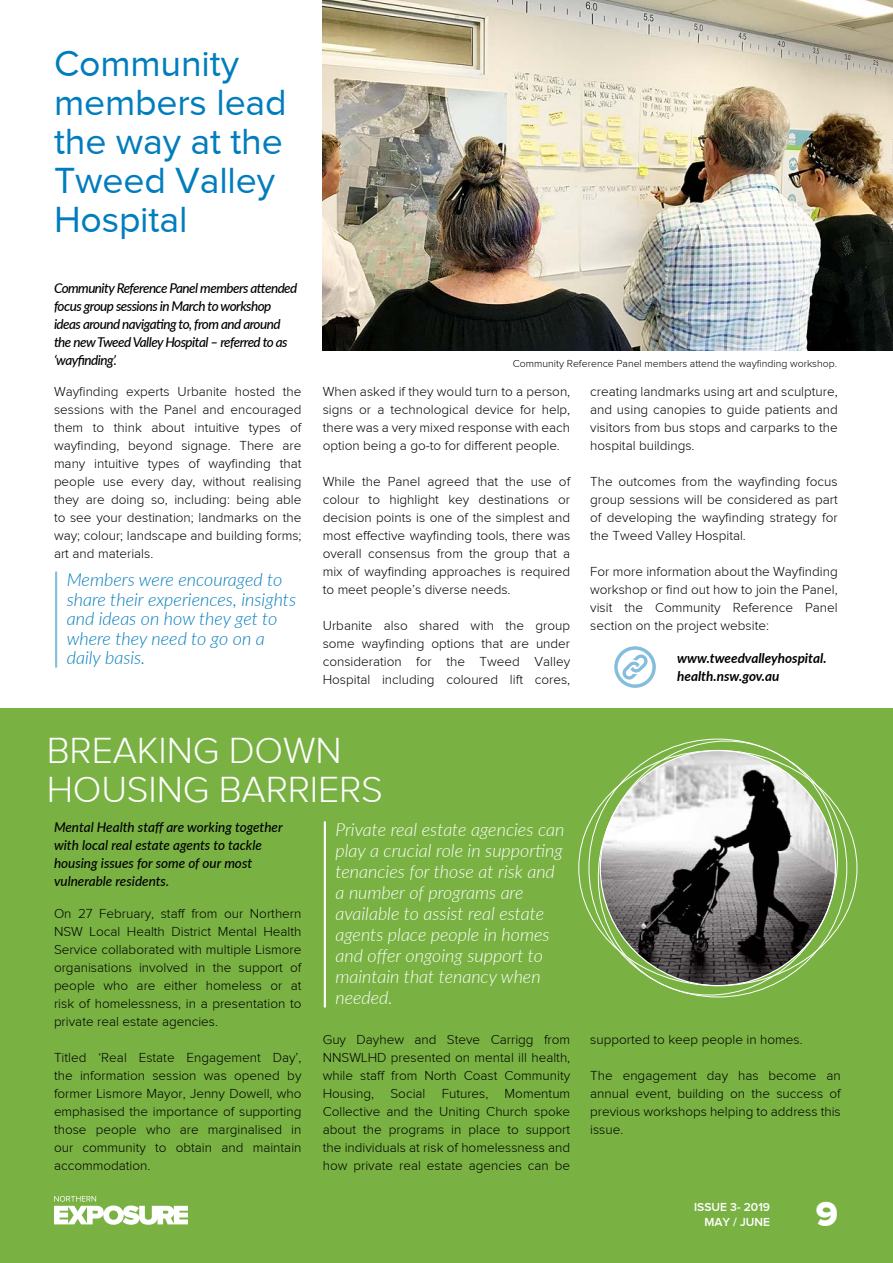
<style>
.page{position:relative;width:893px;height:1263px;background:#fff}
.page>*{position:absolute;margin:0;border:0;box-sizing:border-box;transform-origin:0 0}
.t1{font:37.5px/39px "Proxima Nova";letter-spacing:-.005em;color:#007dbd}
.t2{font:300 37.5px/39px "Proxima Nova";letter-spacing:-.005em;color:#fff}
.t3{font:36px "Proxima Nova Extrabld";color:#fff}
.t4{font:italic 300 18px/21px "Lato";color:#fff}
.t5{font:italic 300 18px/19.5px "Lato";color:#007dbd}
.t6{font:300 13.5px/18px "Proxima Nova";color:#000;text-align:justify}
.t7{font:italic 500 13.5px/18px "Lato";letter-spacing:-.04em;color:#000}
.t8{font:italic 500 13.5px/18px "Lato";color:#000}
.t9{font:italic 700 13.5px/18px "Lato";color:#000}
.t10{font:600 12px/14.4px "Proxima Nova";color:#fff;text-align:right}
.t11{font:300 10.5px "Proxima Nova";color:#000}
</style>
<div class="page">
<div style="left:0;top:708px;width:893px;height:555px;background:#79b243"></div>
<hr style="left:324px;top:821px;width:2px;height:186px;background:#fff">
<hr style="left:55px;top:572px;width:2px;height:96px;background:#85bddd">
<img style="left:323px;top:0;width:570px;height:351px">
<svg style="left:54px;top:1196px;width:134px;height:29px"></svg>
<svg style="left:614px;top:646px;width:42px;height:42px"></svg>
<svg style="left:581px;top:738px;width:273px;height:260px"></svg>
<h1 class="t1" style="left:54px;top:44px;width:234px">Community members lead the way at the<br>Tweed Valley<br>Hospital</h1>
<p class="t7" style="left:54px;top:278px;width:245px">Community Reference Panel members attended focus group sessions in March to workshop ideas around navigating to, from and around the new Tweed Valley Hospital – referred to as ‘wayfinding’.</p>
<p class="t6" style="left:54px;top:382px;width:249px">Wayfinding experts Urbanite hosted the sessions with the Panel and encouraged them to think about intuitive types of wayfinding, beyond signage. There are many intuitive types of wayfinding that people use every day, without realising they are doing so, including: being able to see your destination; landmarks on the way; colour; landscape and building forms; art and materials.</p>
<h3 class="t5" style="left:67px;top:569px;width:231px">Members were encouraged to share their experiences, insights and ideas on how they get to where they need to go on a daily basis.</h3>
<p class="t11" style="left:513px;top:357px;width:326px">Community Reference Panel members attend the wayfinding workshop.</p>
<p class="t6" style="left:323px;top:382px;width:249px">When asked if they would turn to a person, signs or a technological device for help, there was a very mixed response with each option being a go-to for different people.</p>
<p class="t6" style="left:323px;top:472px;width:249px">While the Panel agreed that the use of colour to highlight key destinations or decision points is one of the simplest and most effective wayfinding tools, there was overall consensus from the group that a mix of wayfinding approaches is required to meet people’s diverse needs.</p>
<p class="t6" style="left:323px;top:616px;width:249px">Urbanite also shared with the group some wayfinding options that are under consideration for the Tweed Valley Hospital including coloured lift cores,</p>
<p class="t6" style="left:590px;top:382px;width:249px">creating landmarks using art and sculpture, and using canopies to guide patients and visitors from bus stops and carparks to the hospital buildings.</p>
<p class="t6" style="left:590px;top:472px;width:249px">The outcomes from the wayfinding focus group sessions will be considered as part of developing the wayfinding strategy for the Tweed Valley Hospital.</p>
<p class="t6" style="left:590px;top:562px;width:249px">For more information about the Wayfinding workshop or find out how to join the Panel, visit the Community Reference Panel section on the project website:</p>
<p class="t9" style="left:677px;top:648px;width:151px">www.tweedvalleyhospital. health.nsw.gov.au</p>
<h1 class="t2" style="left:47px;top:730px;width:338px">BREAKING DOWN<br>HOUSING BARRIERS</h1>
<p class="t8" style="left:54px;top:818px;width:230px">Mental Health staff are working together with local real estate agents to tackle housing issues for some of our most vulnerable residents.</p>
<p class="t6" style="left:54px;top:904px;width:249px">On 27 February, staff from our Northern NSW Local Health District Mental Health Service collaborated with multiple Lismore organisations involved in the support of people who are either homeless or at risk of homelessness, in a presentation to private real estate agencies.</p>
<p class="t6" style="left:54px;top:1048px;width:249px">Titled ‘Real Estate Engagement Day’, the information session was opened by former Lismore Mayor, Jenny Dowell, who emphasised the importance of supporting those people who are marginalised in our community to obtain and maintain accommodation.</p>
<p class="t4" style="left:335px;top:818px;width:230px">Private real estate agencies can play a crucial role in supporting tenancies for those at risk and a number of programs are available to assist real estate agents place people in homes and offer ongoing support to maintain that tenancy when needed.</p>
<p class="t6" style="left:323px;top:1030px;width:249px">Guy Dayhew and Steve Carrigg from NNSWLHD presented on mental ill health, while staff from North Coast Community Housing, Social Futures, Momentum Collective and the Uniting Church spoke about the programs in place to support the individuals at risk of homelessness and how private real estate agencies can be</p>
<p class="t6" style="left:590px;top:1030px;width:214px">supported to keep people in homes.</p>
<p class="t6" style="left:590px;top:1066px;width:252px">The engagement day has become an annual event, building on the success of previous workshops helping to address this issue.</p>
<p class="t10" style="left:694px;top:1200px;width:77px">ISSUE 3- 2019<br>MAY / JUNE</p>
<h2 class="t3" style="left:816px;top:1193px;width:24px">9</h2>
</div>
